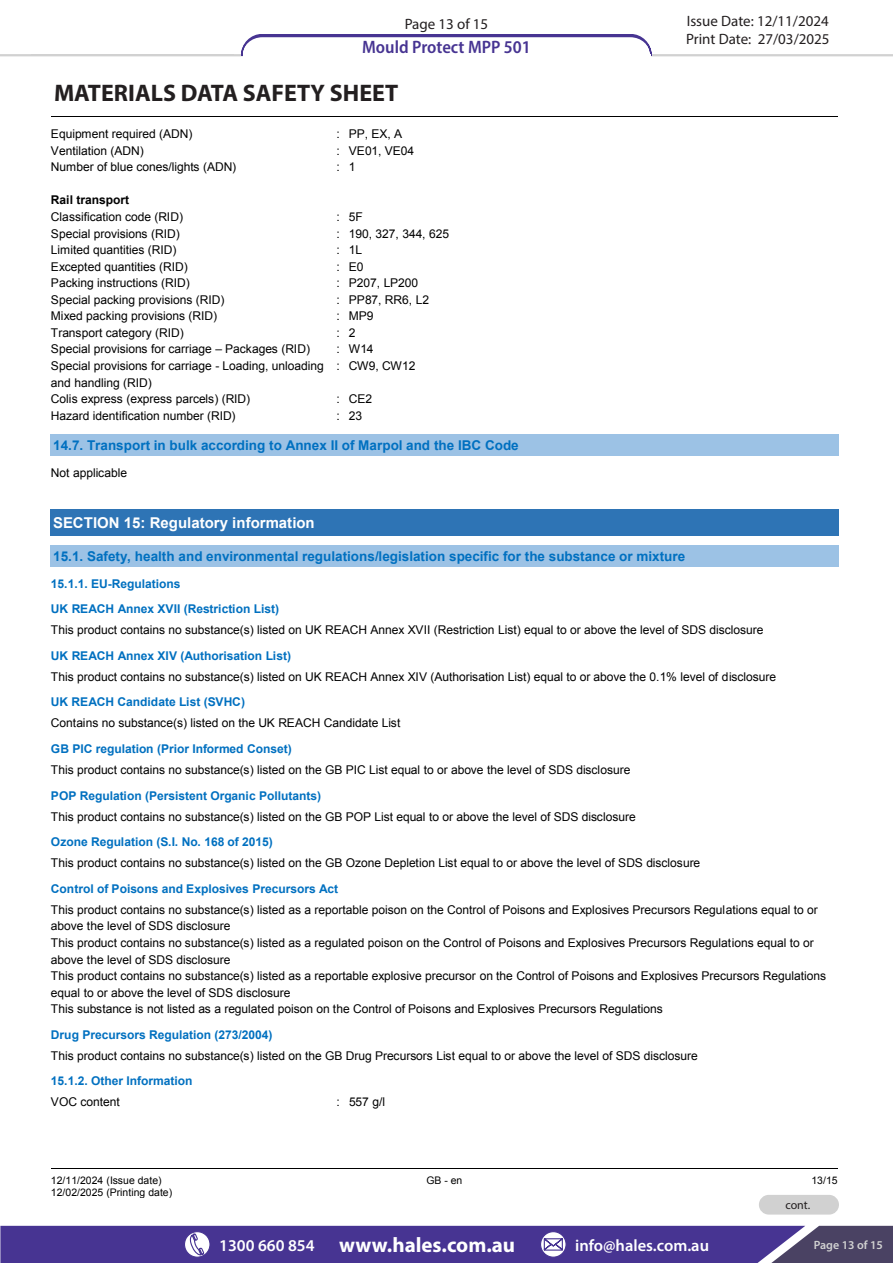
<style>
.page{position:relative;width:893px;height:1263px;background:#fff}
.page>*{position:absolute;margin:0;border:0;box-sizing:border-box;transform-origin:0 0}
.t1{font:700 24px "Myriad Pro";color:#231f20}
.t2{font:700 21px "Myriad Pro";color:#fff}
.t3{font:600 semi-condensed 18px "Myriad Pro";color:#473492}
.t4{font:18px "Arial";color:#000}
.t5{font:600 16.5px "Myriad Pro";color:#fff}
.t6{font:15px/18px "Myriad Pro";color:#231f20}
.t7{font:700 15px "Arial";color:#fff}
.t8{font:700 13.5px "Arial";color:#0070c0}
.t9{font:12px/16.5px "Arial";letter-spacing:-.005em;color:#000}
.t10{font:700 12px/25.5px "Arial";color:#0070c0}
.t11{font:700 12px "Arial";color:#000}
.t12{font:600 12px "Myriad Pro";color:#d1d1d1}
.t13{font:12px "Myriad Pro";color:#231f20}
.t14{font:10.5px/12px "Arial";letter-spacing:-.005em;color:#000}
.s1{font-weight:600;font-size:16.5px}
</style>
<div class="page">
<hr style="left:51px;top:116px;width:787px;height:1px;background:#000">
<hr style="left:51px;top:1168px;width:264px;height:1px;background:#000">
<hr style="left:315px;top:1168px;width:259px;height:1px;background:#000">
<hr style="left:575px;top:1168px;width:263px;height:1px;background:#000">
<div style="left:51px;top:434px;width:787px;height:22px;background:#9cc2e5"></div>
<hr style="left:51px;top:456px;width:787px;height:1px;background:#9cc2e5">
<svg style="left:838px;top:434px;width:1px;height:22px"></svg>
<div style="left:51px;top:509px;width:787px;height:26px;background:#2e74b5"></div>
<hr style="left:51px;top:535px;width:787px;height:1px;background:#2e74b5">
<svg style="left:838px;top:509px;width:1px;height:27px"></svg>
<div style="left:51px;top:545px;width:787px;height:22px;background:#9cc2e5"></div>
<hr style="left:51px;top:567px;width:787px;height:1px;background:#9cc2e5">
<svg style="left:838px;top:545px;width:1px;height:22px"></svg>
<div style="left:759px;top:1195px;width:80px;height:19px;background:#d1d1d1;border-radius:10px"></div>
<svg style="left:0;top:34px;width:893px;height:22px"></svg>
<svg style="left:240px;top:35px;width:412px;height:20px"></svg>
<hr style="left:243px;top:54px;width:407px;height:3px;background:#fff">
<hr style="left:32px;top:54px;width:202px;height:1px;background:#d1d1d1">
<svg style="left:0;top:1226px;width:893px;height:37px;background:#4e3d90"></svg>
<p class="t6" style="left:405px;top:15px;width:85px">Page 13 of 15</p>
<h3 class="t3" style="left:362px;top:36px;width:170px">Mould Protect MPP 501</h3>
<h3 class="t4" style="left:51px;top:73px;width:148px">Safety Data Sheet</h3>
<h1 class="t1" style="left:54px;top:77px;width:346px">MATERIALS DATA SAFETY SHEET</h1>
<p class="t6" style="left:686px;top:12px;width:145px">Issue Date: 12/11/2024<br>Print Date: 27/03/2025</p>
<p class="t9" style="left:51px;top:126px;width:143px">Equipment required (ADN)</p>
<p class="t9" style="left:336px;top:126px;width:67px">: PP, EX, A</p>
<p class="t9" style="left:51px;top:142px;width:94px">Ventilation (ADN)</p>
<p class="t9" style="left:336px;top:142px;width:79px">: VE01, VE04</p>
<p class="t9" style="left:51px;top:159px;width:187px">Number of blue cones/lights (ADN)</p>
<p class="t9" style="left:336px;top:159px;width:21px">: 1</p>
<p class="t11" style="left:51px;top:192px;width:80px">Rail transport</p>
<p class="t9" style="left:51px;top:209px;width:134px">Classification code (RID)</p>
<p class="t9" style="left:336px;top:209px;width:28px">: 5F</p>
<p class="t9" style="left:51px;top:225px;width:130px">Special provisions (RID)</p>
<p class="t9" style="left:336px;top:225px;width:114px">: 190, 327, 344, 625</p>
<p class="t9" style="left:51px;top:242px;width:127px">Limited quantities (RID)</p>
<p class="t9" style="left:336px;top:242px;width:27px">: 1L</p>
<p class="t9" style="left:51px;top:258px;width:138px">Excepted quantities (RID)</p>
<p class="t9" style="left:336px;top:258px;width:29px">: E0</p>
<p class="t9" style="left:51px;top:275px;width:140px">Packing instructions (RID)</p>
<p class="t9" style="left:336px;top:275px;width:83px">: P207, LP200</p>
<p class="t9" style="left:51px;top:291px;width:175px">Special packing provisions (RID)</p>
<p class="t9" style="left:336px;top:291px;width:94px">: PP87, RR6, L2</p>
<p class="t9" style="left:51px;top:308px;width:168px">Mixed packing provisions (RID)</p>
<p class="t9" style="left:336px;top:308px;width:39px">: MP9</p>
<p class="t9" style="left:51px;top:325px;width:134px">Transport category (RID)</p>
<p class="t9" style="left:336px;top:325px;width:21px">: 2</p>
<p class="t9" style="left:51px;top:341px;width:261px">Special provisions for carriage – Packages (RID)</p>
<p class="t9" style="left:336px;top:341px;width:39px">: W14</p>
<p class="t9" style="left:51px;top:358px;width:274px">Special provisions for carriage - Loading, unloading and handling (RID)</p>
<p class="t9" style="left:336px;top:358px;width:81px">: CW9, CW12</p>
<p class="t9" style="left:51px;top:391px;width:201px">Colis express (express parcels) (RID)</p>
<p class="t9" style="left:336px;top:391px;width:37px">: CE2</p>
<p class="t9" style="left:51px;top:407px;width:186px">Hazard identification number (RID)</p>
<p class="t9" style="left:336px;top:407px;width:27px">: 23</p>
<p class="t8" style="left:53px;top:436px;width:467px">14.7. Transport in bulk according to Annex II of Marpol and the IBC Code</p>
<p class="t9" style="left:51px;top:464px;width:78px">Not applicable</p>
<p class="t7" style="left:53px;top:513px;width:263px">SECTION 15: Regulatory information</p>
<p class="t8" style="left:53px;top:547px;width:634px">15.1. Safety, health and environmental regulations/legislation specific for the substance or mixture</p>
<p class="t10" style="left:51px;top:571px;width:230px">15.1.1. EU-Regulations<br>UK REACH Annex XVII (Restriction List)</p>
<p class="t9" style="left:51px;top:622px;width:714px">This product contains no substance(s) listed on UK REACH Annex XVII (Restriction List) equal to or above the level of SDS disclosure</p>
<p class="t10" style="left:51px;top:643px;width:242px">UK REACH Annex XIV (Authorisation List)</p>
<p class="t9" style="left:51px;top:668px;width:727px">This product contains no substance(s) listed on UK REACH Annex XIV (Authorisation List) equal to or above the 0.1% level of disclosure</p>
<p class="t10" style="left:51px;top:690px;width:196px">UK REACH Candidate List (SVHC)</p>
<p class="t9" style="left:51px;top:715px;width:351px">Contains no substance(s) listed on the UK REACH Candidate List</p>
<p class="t10" style="left:51px;top:736px;width:242px">GB PIC regulation (Prior Informed Conset)</p>
<p class="t9" style="left:51px;top:762px;width:581px">This product contains no substance(s) listed on the GB PIC List equal to or above the level of SDS disclosure</p>
<p class="t10" style="left:51px;top:783px;width:272px">POP Regulation (Persistent Organic Pollutants)</p>
<p class="t9" style="left:51px;top:808px;width:586px">This product contains no substance(s) listed on the GB POP List equal to or above the level of SDS disclosure</p>
<p class="t10" style="left:51px;top:830px;width:223px">Ozone Regulation (S.I. No. 168 of 2015)</p>
<p class="t9" style="left:51px;top:855px;width:651px">This product contains no substance(s) listed on the GB Ozone Depletion List equal to or above the level of SDS disclosure</p>
<p class="t10" style="left:51px;top:876px;width:289px">Control of Poisons and Explosives Precursors Act</p>
<p class="t9" style="left:51px;top:901px;width:777px">This product contains no substance(s) listed as a reportable poison on the Control of Poisons and Explosives Precursors Regulations equal to or above the level of SDS disclosure<br>This product contains no substance(s) listed as a regulated poison on the Control of Poisons and Explosives Precursors Regulations equal to or above the level of SDS disclosure<br>This product contains no substance(s) listed as a reportable explosive precursor on the Control of Poisons and Explosives Precursors Regulations equal to or above the level of SDS disclosure<br>This substance is not listed as a regulated poison on the Control of Poisons and Explosives Precursors Regulations</p>
<p class="t10" style="left:51px;top:1022px;width:223px">Drug Precursors Regulation (273/2004)</p>
<p class="t9" style="left:51px;top:1047px;width:648px">This product contains no substance(s) listed on the GB Drug Precursors List equal to or above the level of SDS disclosure</p>
<p class="t10" style="left:51px;top:1069px;width:143px">15.1.2. Other Information</p>
<p class="t9" style="left:51px;top:1094px;width:70px">VOC content</p>
<p class="t9" style="left:336px;top:1094px;width:50px">: 557 g/l</p>
<p class="t14" style="left:51px;top:1174px;width:123px">12/11/2024 (Issue date)<br>12/02/2025 (Printing date)</p>
<p class="t14" style="left:426px;top:1174px;width:38px">GB - en</p>
<p class="t14" style="left:811px;top:1174px;width:28px">13/15</p>
<p class="t13" style="left:785px;top:1198px;width:26px">cont.</p>
<h2 class="t2" style="left:219px;top:1231px;width:297px"><span class="s1">1300 660 854</span> www.hales.com.au</h2>
<h3 class="t5" style="left:575px;top:1234px;width:135px">info@hales.com.au</h3>
<p class="t12" style="left:814px;top:1237px;width:71px">Page 13 of 15</p>
</div>
